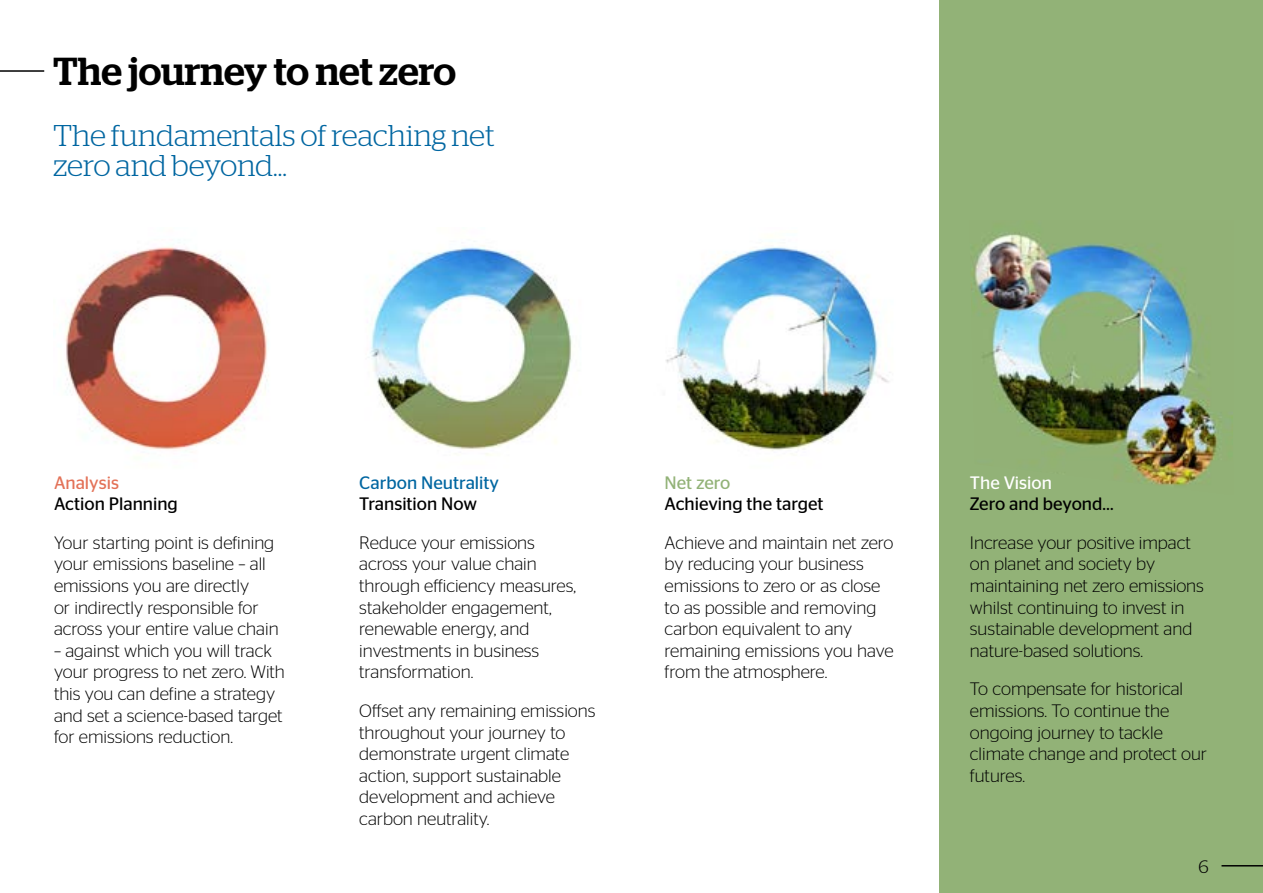
<style>
.page{position:relative;width:1263px;height:893px;background:#fff}
.page>*{position:absolute;margin:0;border:0;box-sizing:border-box;transform-origin:0 0}
.t1{font:500 39px "Stag";color:#000}
.t2{font:300 30px/30px "Stag";letter-spacing:-.005em;color:#0066a1}
.t3{font:300 18px/21.6px "Stag Sans";color:#000}
.t4{font:18px "Stag Sans";color:#000}
.t5{font:18px "Stag Sans";color:#0066a1}
.t6{font:18px "Stag Sans";color:#fff}
.t7{font:18px "Stag Sans";color:#e37258}
.t8{font:18px "Stag Sans";color:#92b277}
.t9{font:300 18px "Stag";color:#000}
</style>
<div class="page">
<div style="left:939px;top:0;width:324px;height:893px;background:#92b277"></div>
<img style="left:65px;top:235px;width:824px;height:221px">
<hr style="left:0;top:70px;width:44px;height:2px;background:#000">
<img style="left:971px;top:233px;width:262px;height:253px">
<hr style="left:1221px;top:865px;width:42px;height:1px;background:#000">
<h1 class="t1" style="left:53px;top:48px;width:404px">The journey to net zero</h1>
<h2 class="t2" style="left:53px;top:120px;width:443px">The fundamentals of reaching net zero and beyond...</h2>
<p class="t7" style="left:54px;top:472px;width:67px">Analysis</p>
<p class="t4" style="left:54px;top:494px;width:125px">Action Planning</p>
<p class="t3" style="left:54px;top:531px;width:226px">Your starting point is defining your emissions baseline – all emissions you are directly<br>or indirectly responsible for across your entire value chain</p>
<p class="t3" style="left:54px;top:639px;width:232px">– against which you will track your progress to net zero. With this you can define a strategy and set a science-based target for emissions reduction.</p>
<p class="t5" style="left:359px;top:472px;width:141px">Carbon Neutrality</p>
<p class="t4" style="left:359px;top:494px;width:119px">Transition Now</p>
<p class="t3" style="left:359px;top:531px;width:218px">Reduce your emissions across your value chain through efficiency measures, stakeholder engagement, renewable energy, and investments in business transformation.</p>
<p class="t3" style="left:359px;top:700px;width:238px">Offset any remaining emissions throughout your journey to demonstrate urgent climate action, support sustainable development and achieve carbon neutrality.</p>
<p class="t8" style="left:665px;top:472px;width:67px">Net zero</p>
<p class="t4" style="left:665px;top:494px;width:160px">Achieving the target</p>
<p class="t3" style="left:665px;top:531px;width:231px">Achieve and maintain net zero by reducing your business emissions to zero or as close to as possible and removing carbon equivalent to any remaining emissions you have from the atmosphere.</p>
<p class="t6" style="left:970px;top:472px;width:83px">The Vision</p>
<p class="t4" style="left:970px;top:494px;width:145px">Zero and beyond…</p>
<p class="t3" style="left:970px;top:531px;width:235px">Increase your positive impact on planet and society by maintaining net zero emissions whilst continuing to invest in sustainable development and nature-based solutions.</p>
<p class="t3" style="left:970px;top:678px;width:239px">To compensate for historical emissions. To continue the ongoing journey to tackle climate change and protect our futures.</p>
<p class="t9" style="left:1198px;top:856px;width:12px">6</p>
</div>
